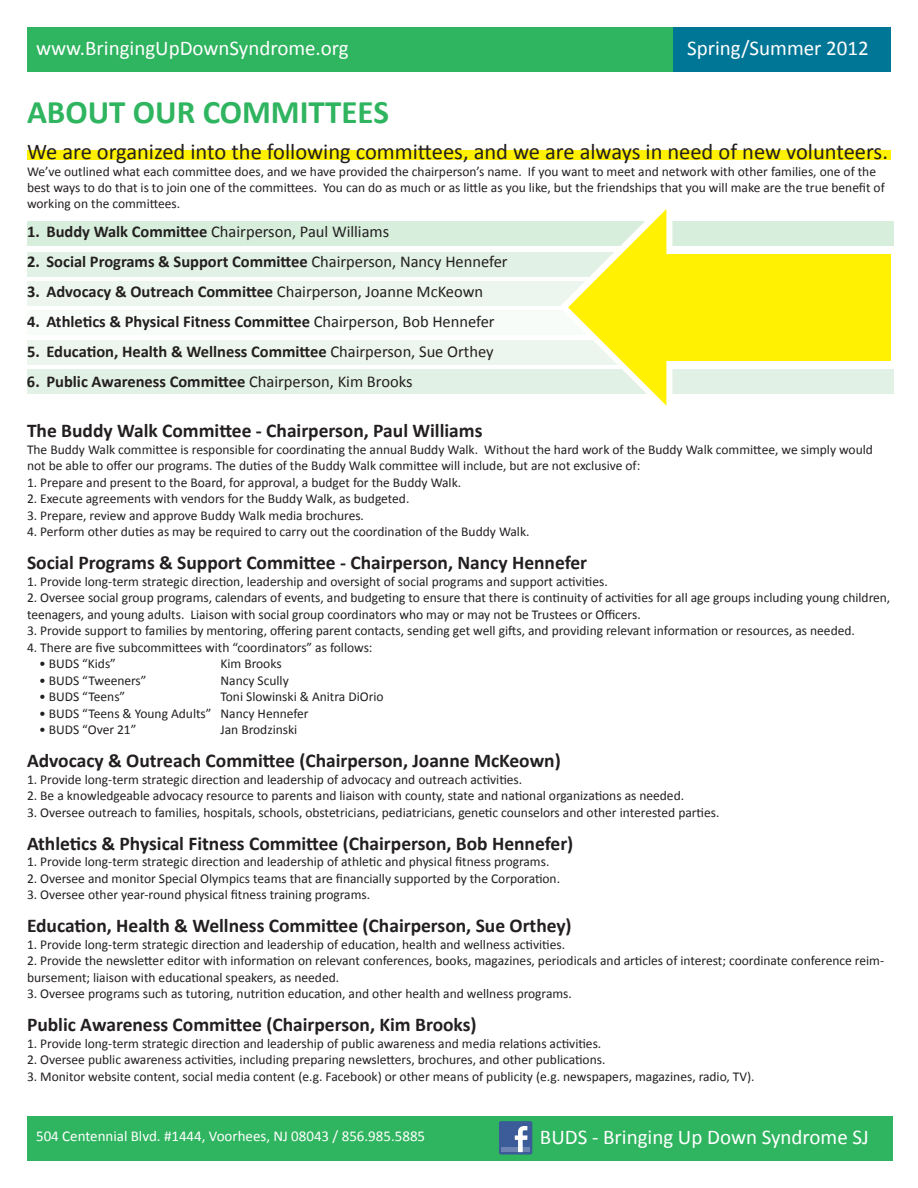
<style>
.page{position:relative;width:918px;height:1188px;background:#fff}
.page>*{position:absolute;margin:0;border:0;box-sizing:border-box;transform-origin:0 0}
.t1{font:700 33px "Calibri";color:#2fb45f}
.t2{font:22.5px "Calibri";color:#231f20}
.t3{font:21px "Calibri";color:#fff}
.t4{font:700 19.5px "Calibri";color:#231f20}
.t5{font:700 16.5px "Calibri";color:#231f20}
.t6{font:16.5px "Calibri";color:#231f20}
.t7{font:15px "Calibri";color:#fff}
.t8{font:13.5px/16.5px "Calibri";color:#231f20}
.s1{font-weight:700}
.s2{font-weight:400}
</style>
<div class="page">
<div style="left:27px;top:222px;width:866px;height:24px;background:#d7eedc"></div>
<div style="left:27px;top:252px;width:866px;height:25px;background:#e2f1e5"></div>
<div style="left:27px;top:282px;width:866px;height:24px;background:#edf6ee"></div>
<div style="left:27px;top:311px;width:866px;height:24px;background:#f8fcf9"></div>
<div style="left:27px;top:340px;width:866px;height:24px;background:#edf6ee"></div>
<div style="left:27px;top:369px;width:866px;height:24px;background:#e2f1e5"></div>
<div style="left:27px;top:150px;width:864px;height:10px;background:#fff101"></div>
<div style="left:27px;top:1117px;width:865px;height:44px;background:#2fb45f"></div>
<div style="left:499px;top:1121px;width:33px;height:34px;background:#3b5b99;border-radius:2px"></div>
<div style="left:501px;top:1147px;width:29px;height:5px;background:#6d84b3"></div>
<svg style="left:515px;top:1126px;width:12px;height:26px"></svg>
<div style="left:27px;top:27px;width:864px;height:44px;background:#2fb45f"></div>
<div style="left:673px;top:27px;width:218px;height:44px;background:#007697"></div>
<div style="left:646px;top:248px;width:251px;height:118px;background:#fff"></div>
<div style="left:652px;top:254px;width:239px;height:106px;background:#fff101"></div>
<svg style="left:551px;top:209px;width:127px;height:197px"></svg>
<h3 class="t3" style="left:36px;top:35px;width:314px">www.BringingUpDownSyndrome.org</h3>
<h3 class="t3" style="left:687px;top:35px;width:183px">Spring/Summer 2012</h3>
<h1 class="t1" style="left:27px;top:92px;width:363px">ABOUT OUR COMMITTEES</h1>
<h2 class="t2" style="left:27px;top:138px;width:863px">We are organized into the following committees, and we are always in need of new volunteers.</h2>
<p class="t8" style="left:27px;top:162px;width:859px">We’ve outlined what each committee does, and we have provided the chairperson’s name. If you want to meet and network with other families, one of the best ways to do that is to join one of the committees. You can do as much or as little as you like, but the friendships that you will make are the true benefit of working on the committees.</p>
<p class="t6" style="left:27px;top:222px;width:364px"><span class="s1">1. Buddy Walk Committee</span> Chairperson, Paul Williams</p>
<p class="t5" style="left:27px;top:252px;width:482px">2. Social Programs &amp; Support Committee <span class="s2">Chairperson, Nancy Hennefer</span></p>
<p class="t5" style="left:27px;top:282px;width:458px">3. Advocacy &amp; Outreach Committee <span class="s2">Chairperson, Joanne McKeown</span></p>
<p class="t5" style="left:27px;top:312px;width:469px">4. Athletics &amp; Physical Fitness Committee <span class="s2">Chairperson, Bob Hennefer</span></p>
<p class="t5" style="left:27px;top:342px;width:468px">5. Education, Health &amp; Wellness Committee <span class="s2">Chairperson, Sue Orthey</span></p>
<p class="t5" style="left:27px;top:372px;width:387px">6. Public Awareness Committee <span class="s2">Chairperson, Kim Brooks</span></p>
<h3 class="t4" style="left:27px;top:419px;width:457px">The Buddy Walk Committee - Chairperson, Paul Williams</h3>
<p class="t8" style="left:27px;top:440px;width:848px">The Buddy Walk committee is responsible for coordinating the annual Buddy Walk. Without the hard work of the Buddy Walk committee, we simply would not be able to offer our programs. The duties of the Buddy Walk committee will include, but are not exclusive of:</p>
<p class="t8" style="left:27px;top:473px;width:436px">1. Prepare and present to the Board, for approval, a budget for the Buddy Walk.</p>
<p class="t8" style="left:27px;top:490px;width:384px">2. Execute agreements with vendors for the Buddy Walk, as budgeted.</p>
<p class="t8" style="left:27px;top:506px;width:339px">3. Prepare, review and approve Buddy Walk media brochures.</p>
<p class="t8" style="left:27px;top:523px;width:504px">4. Perform other duties as may be required to carry out the coordination of the Buddy Walk.</p>
<h3 class="t4" style="left:27px;top:551px;width:562px">Social Programs &amp; Support Committee - Chairperson, Nancy Hennefer</h3>
<p class="t8" style="left:27px;top:572px;width:582px">1. Provide long-term strategic direction, leadership and oversight of social programs and support activities.</p>
<p class="t8" style="left:27px;top:589px;width:865px">2. Oversee social group programs, calendars of events, and budgeting to ensure that there is continuity of activities for all age groups including young children, teenagers, and young adults. Liaison with social group coordinators who may or may not be Trustees or Officers.</p>
<p class="t8" style="left:27px;top:622px;width:829px">3. Provide support to families by mentoring, offering parent contacts, sending get well gifts, and providing relevant information or resources, as needed.</p>
<p class="t8" style="left:27px;top:638px;width:347px">4. There are five subcommittees with “coordinators” as follows:</p>
<p class="t8" style="left:39px;top:655px;width:78px">• BUDS “Kids”</p>
<p class="t8" style="left:221px;top:655px;width:63px">Kim Brooks</p>
<p class="t8" style="left:39px;top:671px;width:109px">• BUDS “Tweeners”</p>
<p class="t8" style="left:221px;top:671px;width:70px">Nancy Scully</p>
<p class="t8" style="left:39px;top:688px;width:88px">• BUDS “Teens”</p>
<p class="t8" style="left:221px;top:688px;width:165px">Toni Slowinski &amp; Anitra DiOrio</p>
<p class="t8" style="left:39px;top:704px;width:271px">• BUDS “Teens &amp; Young Adults” Nancy Hennefer</p>
<p class="t8" style="left:39px;top:721px;width:99px">• BUDS “Over 21”</p>
<p class="t8" style="left:221px;top:721px;width:78px">Jan Brodzinski</p>
<h3 class="t4" style="left:27px;top:749px;width:535px">Advocacy &amp; Outreach Committee (Chairperson, Joanne McKeown)</h3>
<p class="t8" style="left:27px;top:770px;width:497px">1. Provide long-term strategic direction and leadership of advocacy and outreach activities.</p>
<p class="t8" style="left:27px;top:787px;width:659px">2. Be a knowledgeable advocacy resource to parents and liaison with county, state and national organizations as needed.</p>
<p class="t8" style="left:27px;top:803px;width:694px">3. Oversee outreach to families, hospitals, schools, obstetricians, pediatricians, genetic counselors and other interested parties.</p>
<h3 class="t4" style="left:27px;top:831px;width:548px">Athletics &amp; Physical Fitness Committee (Chairperson, Bob Hennefer)</h3>
<p class="t8" style="left:27px;top:853px;width:524px">1. Provide long-term strategic direction and leadership of athletic and physical fitness programs.</p>
<p class="t8" style="left:27px;top:869px;width:535px">2. Oversee and monitor Special Olympics teams that are financially supported by the Corporation.</p>
<p class="t8" style="left:27px;top:886px;width:345px">3. Oversee other year-round physical fitness training programs.</p>
<h3 class="t4" style="left:27px;top:914px;width:546px">Education, Health &amp; Wellness Committee (Chairperson, Sue Orthey)</h3>
<p class="t8" style="left:27px;top:935px;width:540px">1. Provide long-term strategic direction and leadership of education, health and wellness activities.</p>
<p class="t8" style="left:27px;top:952px;width:859px">2. Provide the newsletter editor with information on relevant conferences, books, magazines, periodicals and articles of interest; coordinate conference reim&shy;bursement; liaison with educational speakers, as needed.</p>
<p class="t8" style="left:27px;top:985px;width:546px">3. Oversee programs such as tutoring, nutrition education, and other health and wellness programs.</p>
<h3 class="t4" style="left:27px;top:1013px;width:451px">Public Awareness Committee (Chairperson, Kim Brooks)</h3>
<p class="t8" style="left:27px;top:1034px;width:576px">1. Provide long-term strategic direction and leadership of public awareness and media relations activities.</p>
<p class="t8" style="left:27px;top:1051px;width:580px">2. Oversee public awareness activities, including preparing newsletters, brochures, and other publications.</p>
<p class="t8" style="left:27px;top:1067px;width:729px">3. Monitor website content, social media content (e.g. Facebook) or other means of publicity (e.g. newspapers, magazines, radio, TV).</p>
<p class="t7" style="left:36px;top:1127px;width:391px">504 Centennial Blvd. #1444, Voorhees, NJ 08043 / 856.985.5885</p>
<h3 class="t3" style="left:540px;top:1124px;width:330px">BUDS - Bringing Up Down Syndrome SJ</h3>
</div>
